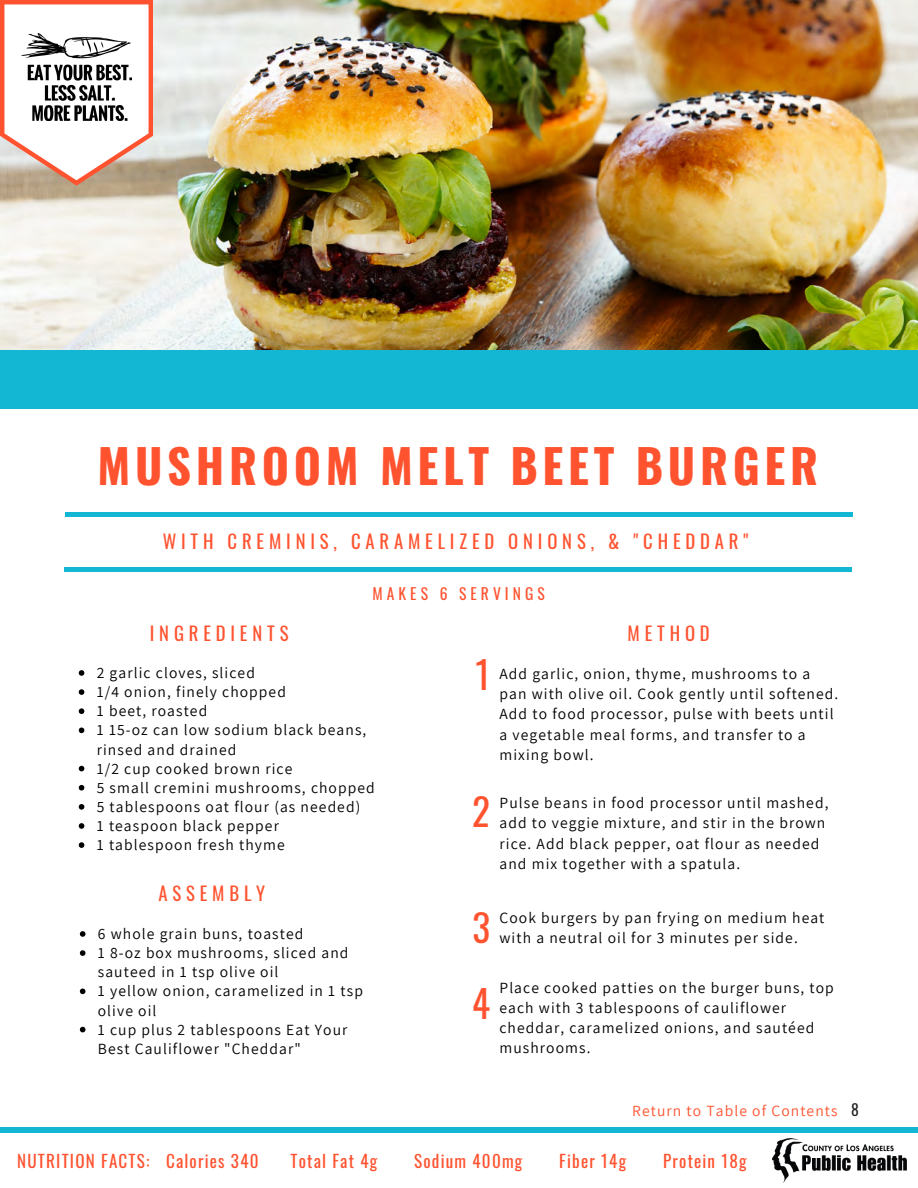
<style>
.page{position:relative;width:918px;height:1188px;background:#fff}
.page>*{position:absolute;margin:0;border:0;box-sizing:border-box;transform-origin:0 0}
.t1{font:700 46.65px "Oswald";letter-spacing:.1em;color:#ff5330}
.t2{font:37.35px "Oswald";color:#ff5330}
.t3{font:18.75px "Oswald";letter-spacing:.26em;color:#ff5330}
.t4{font:18.6px "Oswald";letter-spacing:.26em;color:#ff5330}
.t5{font:17.1px "Oswald";letter-spacing:.07em;color:#ff5330}
.t6{font:15.6px/19px "Assistant";letter-spacing:.07em;color:#000}
.t7{font:15.6px "Assistant";letter-spacing:.07em;color:#ff5330}
.t8{font:15.6px "Oswald";letter-spacing:.26em;color:#ff5330}
.s1{font-family:"Oswald";color:#222}
</style>
<div class="page">
<hr style="left:65px;top:512px;width:788px;height:4px;background:#13b7d3">
<svg style="left:79px;top:670px;width:5px;height:6px"></svg>
<svg style="left:79px;top:689px;width:5px;height:6px"></svg>
<svg style="left:79px;top:708px;width:5px;height:6px"></svg>
<svg style="left:79px;top:728px;width:5px;height:5px"></svg>
<svg style="left:79px;top:766px;width:5px;height:5px"></svg>
<svg style="left:79px;top:785px;width:5px;height:6px"></svg>
<svg style="left:79px;top:804px;width:5px;height:6px"></svg>
<svg style="left:79px;top:823px;width:5px;height:6px"></svg>
<svg style="left:79px;top:842px;width:5px;height:6px"></svg>
<svg style="left:80px;top:931px;width:5px;height:6px"></svg>
<svg style="left:80px;top:950px;width:5px;height:6px"></svg>
<svg style="left:80px;top:989px;width:5px;height:5px"></svg>
<svg style="left:80px;top:1027px;width:5px;height:5px"></svg>
<div style="left:0;top:1127px;width:918px;height:6px;background:#13b7d3"></div>
<hr style="left:64px;top:567px;width:788px;height:4px;background:#13b7d3">
<img style="left:0;top:0;width:918px;height:350px">
<img style="left:773px;top:1138px;width:134px;height:44px">
<div style="left:0;top:350px;width:918px;height:58px;background:#13b7d3"></div>
<svg style="left:0;top:0;width:153px;height:186px"></svg>
<img style="left:21px;top:34px;width:111px;height:86px">
<h1 class="t1" style="left:98px;top:429px;width:722px">MUSHROOM MELT BEET BURGER</h1>
<p class="t3" style="left:163px;top:527px;width:587px">WITH CREMINIS, CARAMELIZED ONIONS, &amp; "CHEDDAR"</p>
<p class="t8" style="left:373px;top:581px;width:174px">MAKES 6 SERVINGS</p>
<p class="t4" style="left:150px;top:619px;width:140px">INGREDIENTS</p>
<p class="t6" style="left:97px;top:663px;width:280px">2 garlic cloves, sliced<br>1/4 onion, finely chopped<br>1 beet, roasted<br>1 15-oz can low sodium black beans, rinsed and drained<br>1/2 cup cooked brown rice<br>5 small cremini mushrooms, chopped<br>5 tablespoons oat flour (as needed)<br>1 teaspoon black pepper<br>1 tablespoon fresh thyme</p>
<p class="t4" style="left:158px;top:879px;width:108px">ASSEMBLY</p>
<p class="t6" style="left:98px;top:924px;width:267px">6 whole grain buns, toasted<br>1 8-oz box mushrooms, sliced and sauteed in 1 tsp olive oil<br>1 yellow onion, caramelized in 1 tsp olive oil<br>1 cup plus 2 tablespoons Eat Your<br>Best Cauliflower "Cheddar"</p>
<h2 class="t2" style="left:475px;top:645px;width:16px">1</h2>
<h2 class="t2" style="left:472px;top:782px;width:19px">2</h2>
<h2 class="t2" style="left:472px;top:898px;width:19px">3</h2>
<h2 class="t2" style="left:472px;top:975px;width:20px">4</h2>
<p class="t4" style="left:628px;top:619px;width:84px">METHOD</p>
<p class="t6" style="left:500px;top:663px;width:340px;line-height:20.2px">Add garlic, onion, thyme, mushrooms to a pan with olive oil. Cook gently until softened.<br>Add to food processor, pulse with beets until a vegetable meal forms, and transfer to a mixing bowl.</p>
<p class="t6" style="left:500px;top:792px;width:330px;line-height:20.2px">Pulse beans in food processor until mashed, add to veggie mixture, and stir in the brown rice. Add black pepper, oat flour as needed and mix together with a spatula.</p>
<p class="t6" style="left:500px;top:908px;width:326px">Cook burgers by pan frying on medium heat</p>
<p class="t6" style="left:500px;top:928px;width:300px">with a neutral oil for 3 minutes per side.</p>
<p class="t6" style="left:500px;top:977px;width:336px;line-height:20.2px">Place cooked patties on the burger buns, top each with 3 tablespoons of cauliflower cheddar, caramelized onions, and sautéed mushrooms.</p>
<p class="t7" style="left:632px;top:1101px;width:228px">Return to Table of Contents <span class="s1">8</span></p>
<p class="t5" style="left:17px;top:1148px;width:243px">NUTRITION FACTS: Calories 340</p>
<p class="t5" style="left:291px;top:1148px;width:88px">Total Fat 4g</p>
<p class="t5" style="left:414px;top:1148px;width:110px">Sodium 400mg</p>
<p class="t5" style="left:559px;top:1148px;width:68px">Fiber 14g</p>
<p class="t5" style="left:663px;top:1148px;width:85px">Protein 18g</p>
</div>
